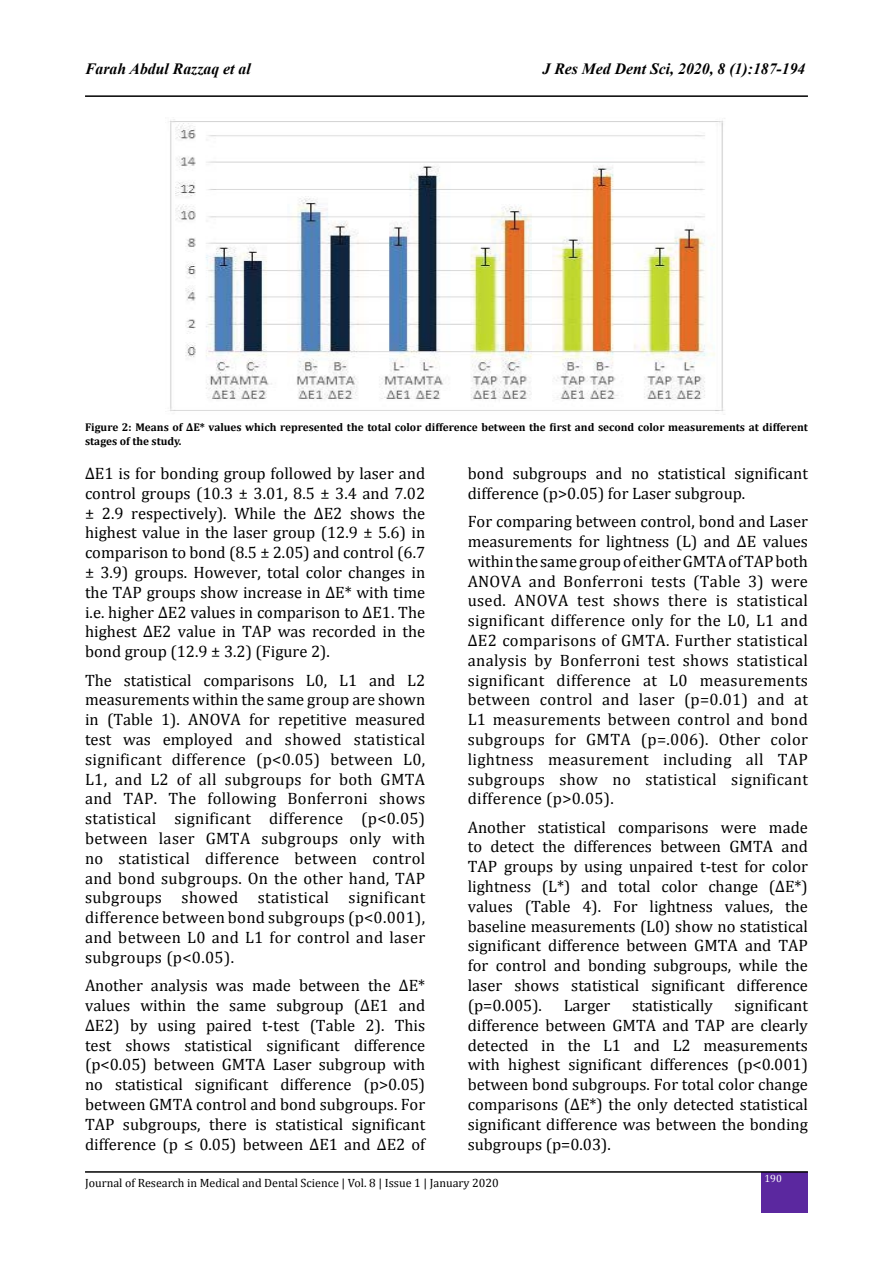
<style>
.page{position:relative;width:893px;height:1263px;background:#fff}
.page>*{position:absolute;margin:0;border:0;box-sizing:border-box;transform-origin:0 0}
.t1{font:16.5px/19.8px "Cambria";color:#000;text-align:justify}
.t2{font:italic 700 15.75px "Times New Roman";color:#000}
.t3{font:12px "Cambria";color:#000}
.t4{font:700 11.25px/13.5px "Cambria";color:#000}
.t5{font:10.5px "Cambria";color:#fff}
</style>
<div class="page">
<hr style="left:85px;top:95px;width:723px;height:2px;background:#000">
<div style="left:762px;top:1172px;width:46px;height:41px;background:#5b289f"></div>
<hr style="left:85px;top:1171px;width:723px;height:2px;background:#000">
<img style="left:169px;top:118px;width:556px;height:293px">
<p class="t2" style="left:85px;top:58px;width:167px">Farah Abdul Razzaq et al</p>
<p class="t2" style="left:543px;top:58px;width:264px">J Res Med Dent Sci, 2020, 8 (1):187-194</p>
<p class="t4" style="left:85px;top:420px;width:724px">Figure 2: Means of ΔE* values which represented the total color difference between the first and second color measurements at different stages of the study.</p>
<p class="t1" style="left:85px;top:463px;width:342px">ΔE1 is for bonding group followed by laser and control groups (10.3 ± 3.01, 8.5 ± 3.4 and 7.02 ± 2.9 respectively). While the ΔE2 shows the highest value in the laser group (12.9 ± 5.6) in comparison to bond (8.5 ± 2.05) and control (6.7 ± 3.9) groups. However, total color changes in the TAP groups show increase in ΔE* with time i.e. higher ΔE2 values in comparison to ΔE1. The highest ΔE2 value in TAP was recorded in the bond group (12.9 ± 3.2) (Figure 2).</p>
<p class="t1" style="left:85px;top:670px;width:342px">The statistical comparisons L0, L1 and L2 measurements within the same group are shown in (Table 1). ANOVA for repetitive measured test was employed and showed statistical significant difference (p&lt;0.05) between L0, L1, and L2 of all subgroups for both GMTA and TAP. The following Bonferroni shows statistical significant difference (p&lt;0.05) between laser GMTA subgroups only with no statistical difference between control and bond subgroups. On the other hand, TAP subgroups showed statistical significant difference between bond subgroups (p&lt;0.001), and between L0 and L1 for control and laser subgroups (p&lt;0.05).</p>
<p class="t1" style="left:85px;top:975px;width:342px">Another analysis was made between the ΔE* values within the same subgroup (ΔE1 and ΔE2) by using paired t-test (Table 2). This test shows statistical significant difference (p&lt;0.05) between GMTA Laser subgroup with no statistical significant difference (p&gt;0.05) between GMTA control and bond subgroups. For TAP subgroups, there is statistical significant difference (p ≤ 0.05) between ΔE1 and ΔE2 of</p>
<p class="t1" style="left:468px;top:463px;width:342px">bond subgroups and no statistical significant difference (p&gt;0.05) for Laser subgroup.</p>
<p class="t1" style="left:468px;top:511px;width:342px">For comparing between control, bond and Laser measurements for lightness (L) and ΔE values within the same group of either GMTA of TAP both ANOVA and Bonferroni tests (Table 3) were used. ANOVA test shows there is statistical significant difference only for the L0, L1 and ΔE2 comparisons of GMTA. Further statistical analysis by Bonferroni test shows statistical significant difference at L0 measurements between control and laser (p=0.01) and at L1 measurements between control and bond subgroups for GMTA (p=.006). Other color lightness measurement including all TAP subgroups show no statistical significant difference (p&gt;0.05).</p>
<p class="t1" style="left:468px;top:817px;width:342px">Another statistical comparisons were made to detect the differences between GMTA and TAP groups by using unpaired t-test for color lightness (L*) and total color change (ΔE*) values (Table 4). For lightness values, the baseline measurements (L0) show no statistical significant difference between GMTA and TAP for control and bonding subgroups, while the laser shows statistical significant difference (p=0.005).</p>
<p class="t1" style="left:468px;top:995px;width:342px;text-indent:267px">significant difference between GMTA and TAP are clearly detected in the L1 and L2 measurements with highest significant differences (p&lt;0.001) between bond subgroups. For total color change comparisons (ΔE*) the only detected statistical significant difference was between the bonding subgroups (p=0.03).</p>
<p class="t1" style="left:564px;top:995px;width:48px">Larger</p>
<p class="t1" style="left:632px;top:995px;width:82px">statistically</p>
<p class="t3" style="left:85px;top:1176px;width:415px">Journal of Research in Medical and Dental Science | Vol. 8 | Issue 1 | January 2020</p>
<p class="t5" style="left:764px;top:1172px;width:19px">190</p>
</div>
